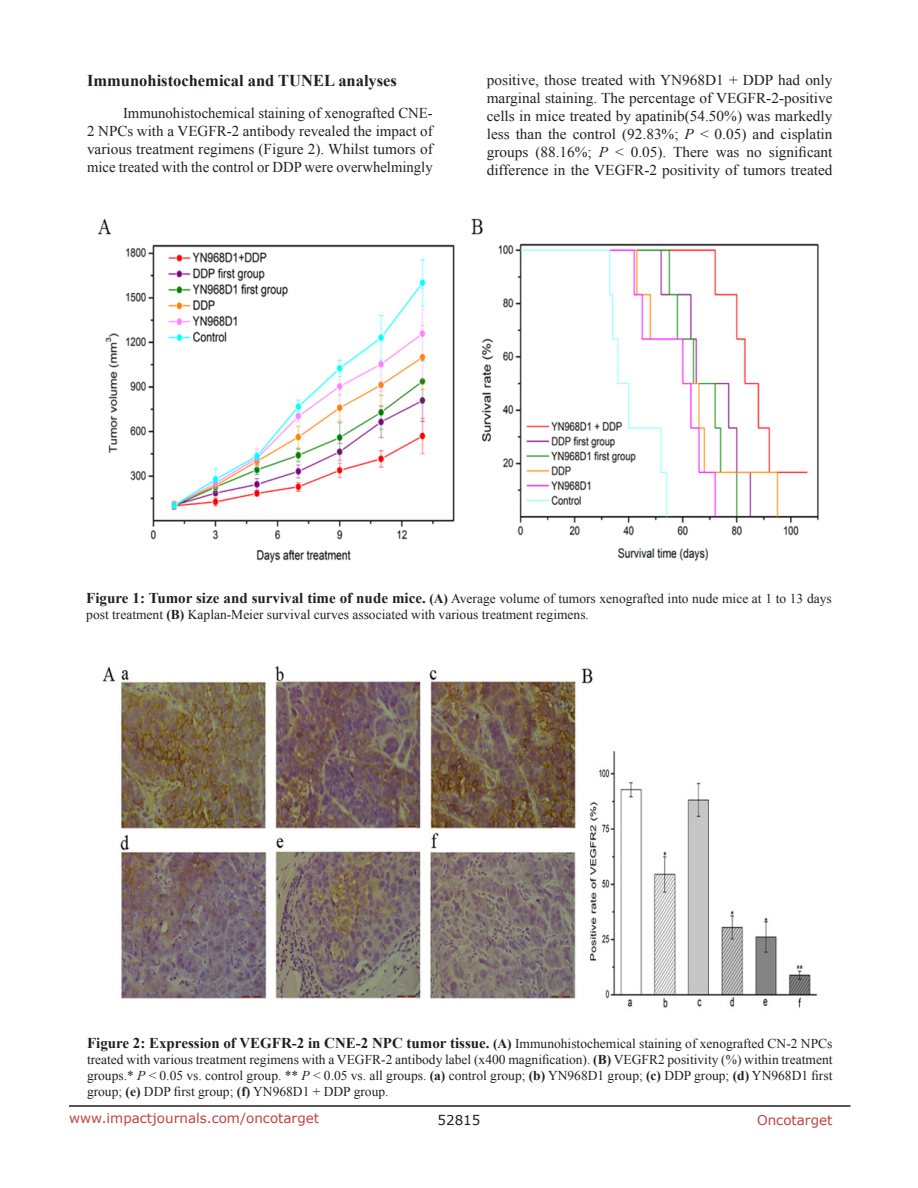
<style>
.page{position:relative;width:918px;height:1188px;background:#fff}
.page>*{position:absolute;margin:0;border:0;box-sizing:border-box;transform-origin:0 0}
.SubHeading{font:700 16.5px "Times New Roman";color:#231f20}
.BodyText{font:15px/18px "Times New Roman";color:#231f20;text-align:justify}
.figuretext{font:700 15px "Times New Roman";color:#231f20}
.figuretext-2{font:13.5px/16.2px "Times New Roman";color:#231f20;text-align:justify}
.t1{font:13.5px "Verdana";color:#c24141}
.t2{font:13.5px "Verdana";color:#231f20}
.s1{font-style:italic}
.s2{font-weight:700;font-size:15px}
.s3{font-weight:700}
.s4{font-size:13.5px}
.s5{font-weight:400;font-size:13.5px}
</style>
<div class="page">
<hr style="left:69px;top:1105px;width:781px;height:2px;background:#231f20">
<img style="left:102px;top:666px;width:716px;height:342px">
<img style="left:98px;top:218px;width:721px;height:345px">
<p class="SubHeading" style="left:87px;top:69px;width:312px">Immunohistochemical and TUNEL analyses</p>
<p class="BodyText" style="left:87px;top:103px;width:347px;text-indent:36px">Immunohistochemical staining of xenografted CNE-2 NPCs with a VEGFR-2 antibody revealed the impact of various treatment regimens (Figure 2). Whilst tumors of mice treated with the control or DDP were overwhelmingly</p>
<p class="BodyText" style="left:487px;top:71px;width:347px">positive, those treated with YN968D1 + DDP had only marginal staining. The percentage of VEGFR-2-positive cells in mice treated by apatinib(54.50%) was markedly less than the control (92.83%; <span class="s1">P</span> &lt; 0.05) and cisplatin groups (88.16%; <span class="s1">P</span> &lt; 0.05). There was no significant difference in the VEGFR-2 positivity of tumors treated</p>
<p class="figuretext-2" style="left:86px;top:590px;width:747px"><span class="s2">Figure 1: Tumor size and survival time of nude mice.</span> <span class="s3">(A)</span> Average volume of tumors xenografted into nude mice at 1 to 13 days post treatment <span class="s3">(B)</span> Kaplan-Meier survival curves associated with various treatment regimens.</p>
<p class="figuretext" style="left:87px;top:1032px;width:747px">Figure 2: Expression of VEGFR-2 in CNE-2 NPC tumor tissue. <span class="s4">(A)</span> <span class="s5">Immunohistochemical staining of xenografted CN-2 NPCs</span></p>
<p class="figuretext-2" style="left:87px;top:1051px;width:747px">treated with various treatment regimens with a VEGFR-2 antibody label (x400 magnification). <span class="s3">(B)</span> VEGFR2 positivity (%) within treatment groups.* <span class="s1">P</span> &lt; 0.05 vs. control group. ** <span class="s1">P</span> &lt; 0.05 vs. all groups. <span class="s3">(a)</span> control group; <span class="s3">(b)</span> YN968D1 group; <span class="s3">(c)</span> DDP group; <span class="s3">(d)</span> YN968D1 first group; <span class="s3">(e)</span> DDP first group; <span class="s3">(f)</span> YN968D1 + DDP group.</p>
<p class="t1" style="left:69px;top:1109px;width:252px">www.impactjournals.com/oncotarget</p>
<p class="t2" style="left:438px;top:1111px;width:44px">52815</p>
<p class="t1" style="left:757px;top:1111px;width:77px">Oncotarget</p>
</div>
